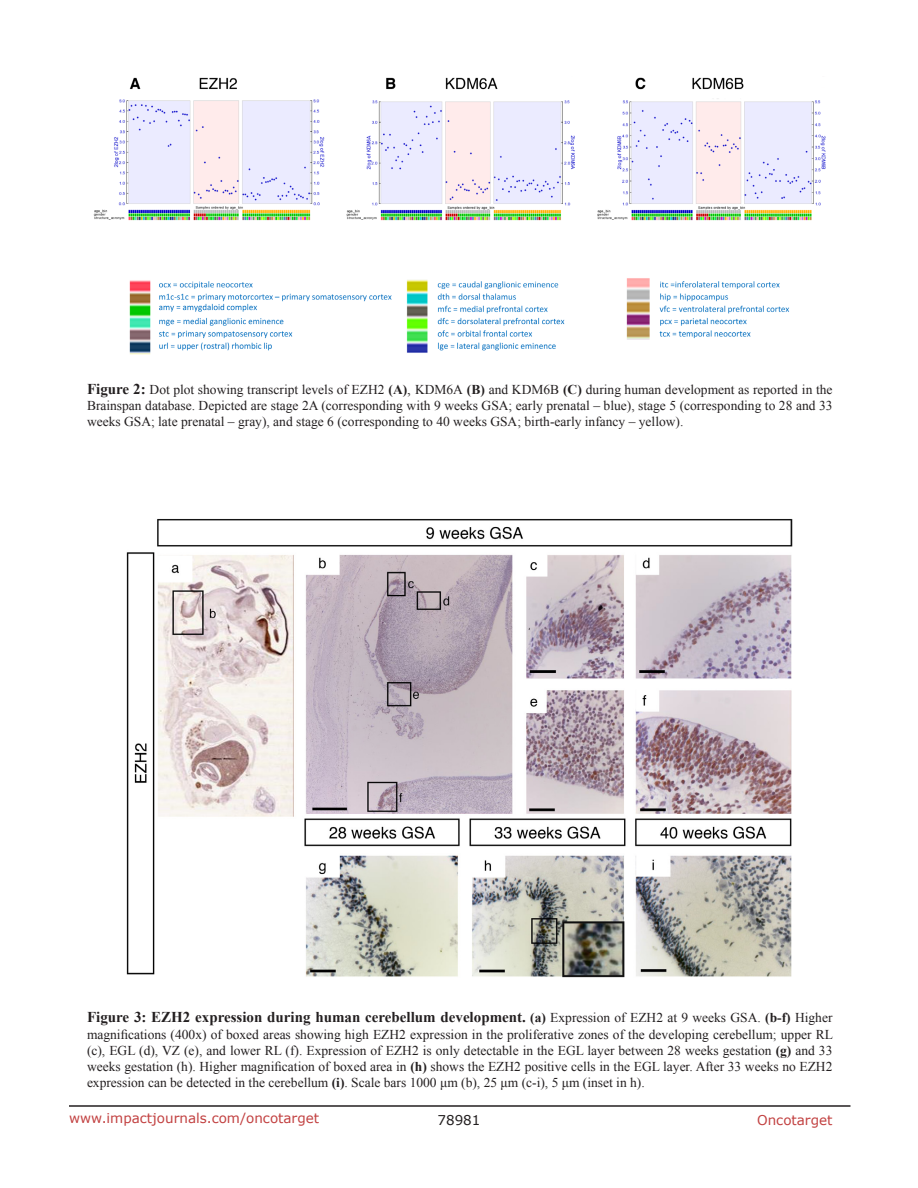
<style>
.page{position:relative;width:918px;height:1188px;background:#fff}
.page>*{position:absolute;margin:0;border:0;box-sizing:border-box;transform-origin:0 0}
.figuretext{font:700 15px "Times New Roman";color:#231f20}
.figuretext-2{font:13.5px/16.2px "Times New Roman";color:#231f20;text-align:justify}
.t1{font:13.5px "Verdana";color:#c24141}
.t2{font:13.5px "Verdana";color:#231f20}
.s1{font-weight:700;font-size:15px}
.s2{font-weight:700}
.s3{font-size:15px}
.s4{font-size:13.5px}
.s5{font-weight:400;font-size:13.5px}
</style>
<div class="page">
<hr style="left:69px;top:1105px;width:781px;height:2px;background:#231f20">
<img style="left:93px;top:77px;width:733px;height:278px">
<img style="left:127px;top:519px;width:666px;height:458px">
<p class="figuretext-2" style="left:87px;top:381px;width:747px"><span class="s1">Figure 2:</span> Dot plot showing transcript levels of EZH2 <span class="s2">(A)</span><span class="s3">,</span> KDM6A <span class="s2">(B)</span> and KDM6B <span class="s2">(C)</span> during human development as reported in the Brainspan database. Depicted are stage 2A (corresponding with 9 weeks GSA; early prenatal – blue), stage 5 (corresponding to 28 and 33 weeks GSA; late prenatal – gray), and stage 6 (corresponding to 40 weeks GSA; birth-early infancy – yellow).</p>
<p class="figuretext" style="left:87px;top:1007px;width:747px">Figure 3: EZH2 expression during human cerebellum development. <span class="s4">(a)</span> <span class="s5">Expression of EZH2 at 9 weeks GSA.</span> <span class="s4">(b-f)</span> <span class="s5">Higher</span></p>
<p class="figuretext-2" style="left:87px;top:1026px;width:747px">magnifications (400x) of boxed areas showing high EZH2 expression in the proliferative zones of the developing cerebellum; upper RL (c), EGL (d), VZ (e), and lower RL (f). Expression of EZH2 is only detectable in the EGL layer between 28 weeks gestation <span class="s2">(g)</span> and 33 weeks gestation (h). Higher magnification of boxed area in <span class="s2">(h)</span> shows the EZH2 positive cells in the EGL layer. After 33 weeks no EZH2 expression can be detected in the cerebellum <span class="s2">(i)</span>. Scale bars 1000 μm (b), 25 μm (c-i), 5 μm (inset in h).</p>
<p class="t1" style="left:69px;top:1109px;width:252px">www.impactjournals.com/oncotarget</p>
<p class="t2" style="left:438px;top:1111px;width:44px">78981</p>
<p class="t1" style="left:757px;top:1111px;width:77px">Oncotarget</p>
</div>
